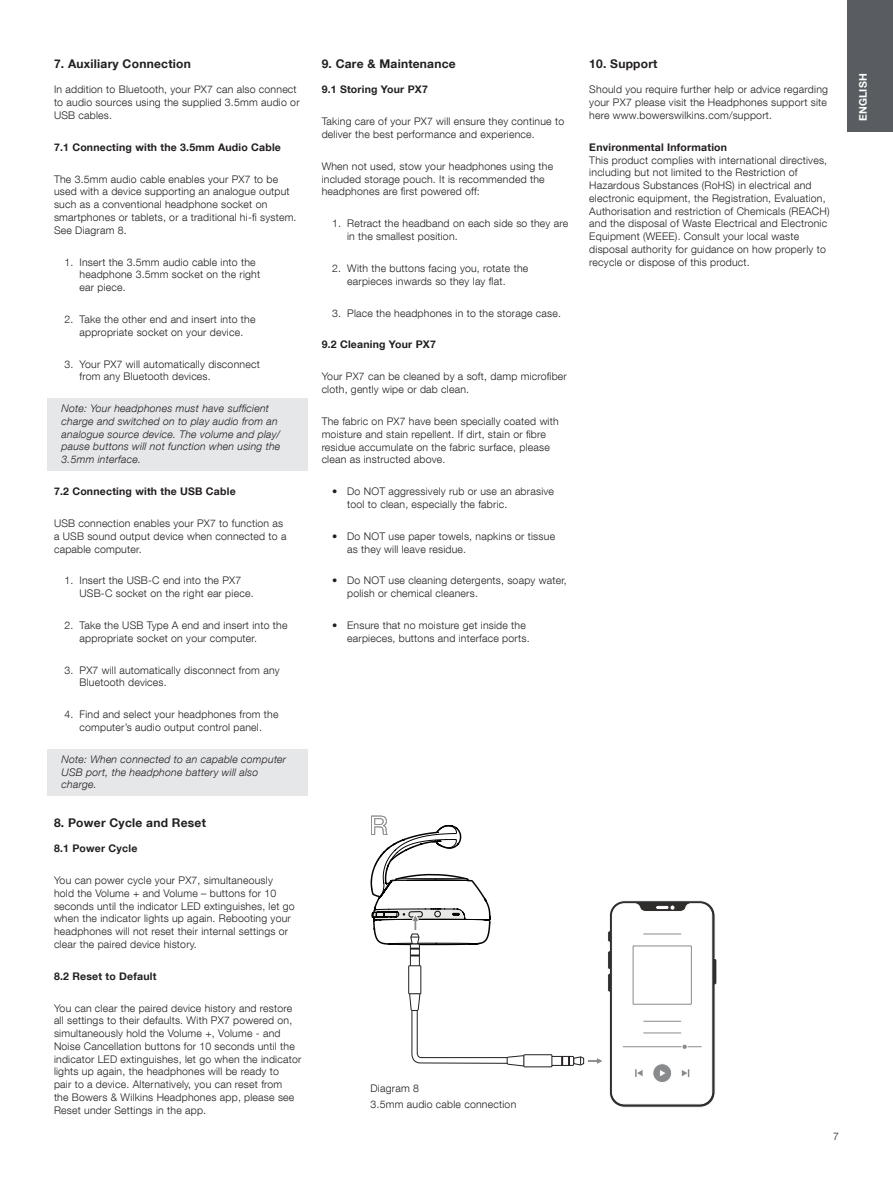
<style>
.page{position:relative;width:893px;height:1191px;background:#fff}
.page>*{position:absolute;margin:0;border:0;box-sizing:border-box;transform-origin:0 0}
.t1{font:700 12px "Helvetica Neue LT Com";letter-spacing:.02em;color:#231f20}
.t2{font:300 10.5px/12.8px "Helvetica Neue LT Com";letter-spacing:.02em;color:#231f20}
.t3{font:italic 300 10.5px/12.8px "Helvetica Neue LT Com";letter-spacing:.02em;color:#231f20}
.t4{font:700 10.5px "Helvetica Neue LT Com";letter-spacing:.02em;color:#231f20}
.t5{font:700 10.5px "Helvetica Neue LT Com";letter-spacing:.02em;color:#fff}
</style>
<div class="page">
<div style="left:847px;top:0;width:46px;height:132px;background:#595d61"></div>
<div style="left:410px;top:943px;width:10px;height:29px;border:1px solid #231f20"></div>
<div style="left:48px;top:398px;width:260px;height:72px;background:#e6e7e9"></div>
<div style="left:48px;top:749px;width:260px;height:46px;background:#e6e7e9"></div>
<div style="left:409px;top:965px;width:12px;height:28px;background:#fff"></div>
<div style="left:408px;top:965px;width:13px;height:29px;border:1px solid #231f20"></div>
<div style="left:545px;top:1056px;width:29px;height:9px;border:1px solid #231f20"></div>
<svg style="left:409px;top:977px;width:114px;height:89px"></svg>
<div style="left:524px;top:1054px;width:28px;height:12px;background:#fff"></div>
<div style="left:523px;top:1054px;width:29px;height:13px;border:1px solid #231f20"></div>
<svg style="left:561px;top:900px;width:156px;height:207px"></svg>
<svg style="left:370px;top:815px;width:121px;height:141px"></svg>
<p class="t1" style="left:54px;top:56px;width:138px">7. Auxiliary Connection</p>
<p class="t2" style="left:54px;top:83px;width:247px">In addition to Bluetooth, your PX7 can also connect to audio sources using the supplied 3.5mm audio or<br>USB cables.</p>
<p class="t4" style="left:54px;top:140px;width:228px">7.1 Connecting with the 3.5mm Audio Cable</p>
<p class="t2" style="left:54px;top:172px;width:244px">The 3.5mm audio cable enables your PX7 to be used with a device supporting an analogue output such as a conventional headphone socket on smartphones or tablets, or a traditional hi-fi system.<br>See Diagram 8.</p>
<p class="t2" style="left:80px;top:255px;width:182px;text-indent:-15px">1. Insert the 3.5mm audio cable into the headphone 3.5mm socket on the right ear piece.</p>
<p class="t2" style="left:65px;top:313px;width:193px;text-align:center">2. Take the other end and insert into the appropriate socket on your device.</p>
<p class="t2" style="left:80px;top:357px;width:182px;text-indent:-15px">3. Your PX7 will automatically disconnect from any Bluetooth devices.</p>
<p class="t3" style="left:62px;top:402px;width:220px">Note: Your headphones must have sufficient charge and switched on to play audio from an analogue source device. The volume and play/ pause buttons will not function when using the 3.5mm interface.</p>
<p class="t4" style="left:54px;top:485px;width:183px">7.2 Connecting with the USB Cable</p>
<p class="t2" style="left:54px;top:517px;width:234px">USB connection enables your PX7 to function as a USB sound output device when connected to a capable computer.</p>
<p class="t2" style="left:80px;top:574px;width:176px;text-indent:-15px">1. Insert the USB-C end into the PX7<br>USB-C socket on the right ear piece.</p>
<p class="t2" style="left:80px;top:618px;width:209px;text-indent:-15px">2. Take the USB Type A end and insert into the appropriate socket on your computer.</p>
<p class="t2" style="left:80px;top:663px;width:202px;text-indent:-15px">3. PX7 will automatically disconnect from any<br>Bluetooth devices.</p>
<p class="t2" style="left:65px;top:708px;width:215px;text-align:center">4. Find and select your headphones from the computer’s audio output control panel.</p>
<p class="t3" style="left:62px;top:752px;width:226px">Note: When connected to an capable computer<br>USB port, the headphone battery will also charge.</p>
<p class="t1" style="left:54px;top:815px;width:153px">8. Power Cycle and Reset</p>
<p class="t4" style="left:54px;top:842px;width:85px">8.1 Power Cycle</p>
<p class="t2" style="left:54px;top:874px;width:242px">You can power cycle your PX7, simultaneously hold the Volume + and Volume – buttons for 10 seconds until the indicator LED extinguishes, let go when the indicator lights up again. Rebooting your headphones will not reset their internal settings or clear the paired device history.</p>
<p class="t4" style="left:54px;top:969px;width:104px">8.2 Reset to Default</p>
<p class="t2" style="left:54px;top:1001px;width:249px">You can clear the paired device history and restore all settings to their defaults. With PX7 powered on, simultaneously hold the Volume +, Volume - and Noise Cancellation buttons for 10 seconds until the indicator LED extinguishes, let go when the indicator lights up again, the headphones will be ready to<br>pair to a device. Alternatively, you can reset from<br>the Bowers &amp; Wilkins Headphones app, please see Reset under Settings in the app.</p>
<p class="t1" style="left:322px;top:56px;width:136px">9. Care &amp; Maintenance</p>
<p class="t4" style="left:322px;top:83px;width:108px">9.1 Storing Your PX7</p>
<p class="t2" style="left:322px;top:115px;width:244px">Taking care of your PX7 will ensure they continue to deliver the best performance and experience.</p>
<p class="t2" style="left:322px;top:160px;width:233px">When not used, stow your headphones using the included storage pouch. It is recommended the headphones are first powered off:</p>
<p class="t2" style="left:347px;top:217px;width:223px;text-indent:-15px">1. Retract the headband on each side so they are in the smallest position.</p>
<p class="t2" style="left:347px;top:262px;width:183px;text-indent:-15px">2. With the buttons facing you, rotate the earpieces inwards so they lay flat.</p>
<p class="t2" style="left:332px;top:306px;width:230px">3. Place the headphones in to the storage case.</p>
<p class="t4" style="left:322px;top:338px;width:116px">9.2 Cleaning Your PX7</p>
<p class="t2" style="left:322px;top:370px;width:247px">Your PX7 can be cleaned by a soft, damp microfiber cloth, gently wipe or dab clean.</p>
<p class="t2" style="left:322px;top:415px;width:239px">The fabric on PX7 have been specially coated with moisture and stain repellent. If dirt, stain or fibre residue accumulate on the fabric surface, please clean as instructed above.</p>
<p class="t2" style="left:347px;top:485px;width:208px;text-indent:-15px">• Do NOT aggressively rub or use an abrasive tool to clean, especially the fabric.</p>
<p class="t2" style="left:347px;top:529px;width:209px;text-indent:-15px">• Do NOT use paper towels, napkins or tissue as they will leave residue.</p>
<p class="t2" style="left:347px;top:574px;width:221px;text-indent:-15px">• Do NOT use cleaning detergents, soapy water, polish or chemical cleaners.</p>
<p class="t2" style="left:347px;top:619px;width:184px;text-indent:-15px">• Ensure that no moisture get inside the earpieces, buttons and interface ports.</p>
<p class="t2" style="left:371px;top:1079px;width:147px;line-height:16.5px">Diagram 8<br>3.5mm audio cable connection</p>
<p class="t1" style="left:589px;top:56px;width:70px">10. Support</p>
<p class="t2" style="left:589px;top:83px;width:240px;text-align:justify">Should you require further help or advice regarding your PX7 please visit the Headphones support site here www.bowerswilkins.com/support.</p>
<p class="t4" style="left:589px;top:140px;width:139px">Environmental Information</p>
<p class="t2" style="left:589px;top:153px;width:242px">This product complies with international directives, including but not limited to the Restriction of Hazardous Substances (RoHS) in electrical and electronic equipment, the Registration, Evaluation, Authorisation and restriction of Chemicals (REACH) and the disposal of Waste Electrical and Electronic Equipment (WEEE). Consult your local waste disposal authority for guidance on how properly to recycle or dispose of this product.</p>
<p class="t5" style="left:856px;top:121px;width:49px;rotate:-90deg">ENGLISH</p>
<p class="t2" style="left:833px;top:1130px;width:7px">7</p>
</div>
